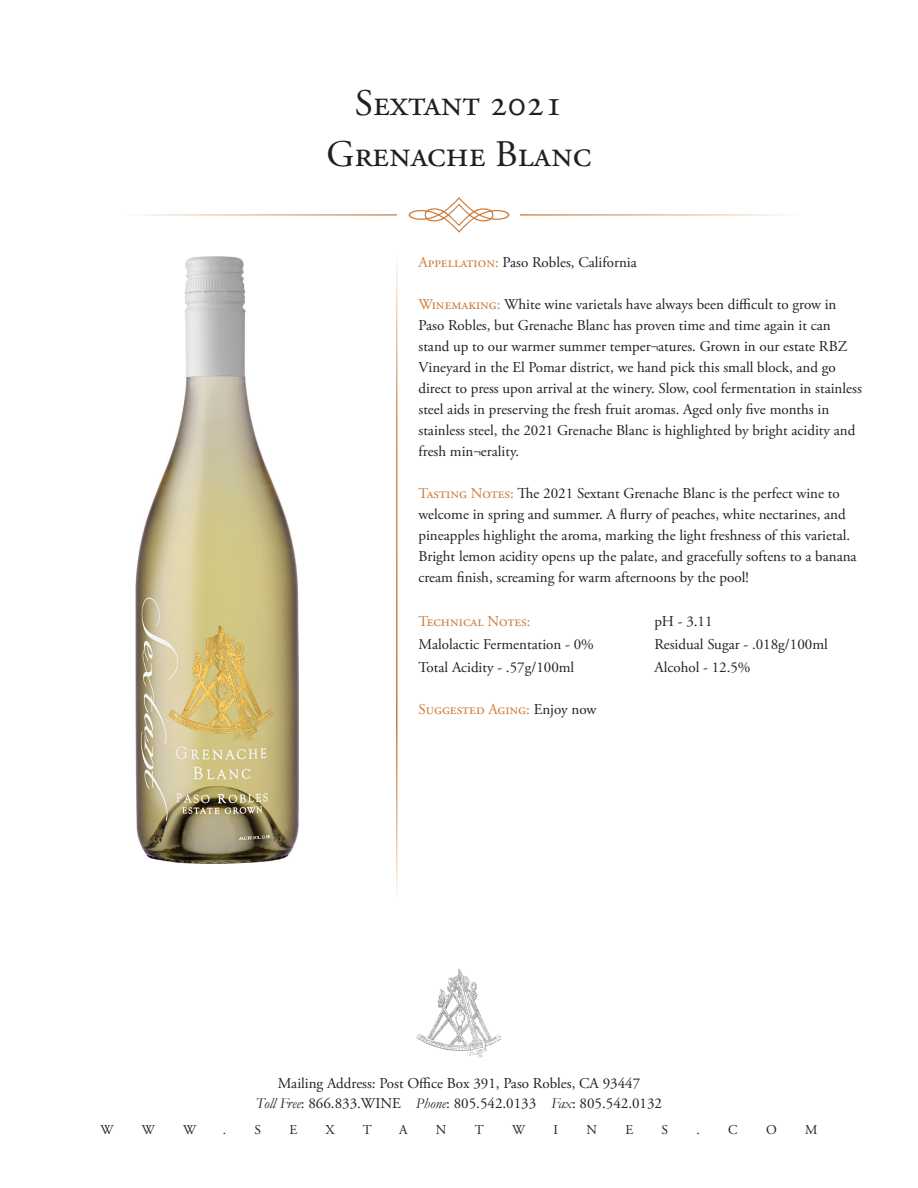
<style>
.page{position:relative;width:918px;height:1188px;background:#fff}
.page>*{position:absolute;margin:0;border:0;box-sizing:border-box;transform-origin:0 0}
.t1{font:37.5px "Adobe Garamond Pro";color:#231f20}
.t2{font:15px/21px "Adobe Garamond Pro";color:#231f20}
.t3{font:15px "Adobe Garamond Pro";color:#cc7b3a}
.t4{font:13.5px "Adobe Garamond Pro";color:#231f20}
.s1{color:#cc7b3a}
.s2{color:#231f20}
.s3{font-family:"Garamond";font-style:italic}
</style>
<div class="page">
<svg style="left:409px;top:197px;width:100px;height:36px"></svg>
<svg style="left:417px;top:969px;width:84px;height:88px"></svg>
<img style="left:135px;top:256px;width:164px;height:607px">
<p class="t1" style="left:355px;top:81px;width:210px">Sextant 2021</p>
<p class="t1" style="left:326px;top:132px;width:267px">Grenache Blanc</p>
<p class="t2" style="left:418px;top:253px;width:220px"><span class="s1">Appellation:</span> Paso Robles, California</p>
<p class="t2" style="left:418px;top:295px;width:445px"><span class="s1">Winemaking:</span> White wine varietals have always been difficult to grow in Paso Robles, but Grenache Blanc has proven time and time again it can stand up to our warmer summer temper¬atures. Grown in our estate RBZ Vineyard in the El Pomar district, we hand pick this small block, and go direct to press upon arrival at the winery. Slow, cool fermentation in stainless steel aids in preserving the fresh fruit aromas. Aged only five months in stainless steel, the 2021 Grenache Blanc is highlighted by bright acidity and fresh min¬erality.</p>
<p class="t2" style="left:418px;top:484px;width:440px"><span class="s1">Tasting Notes:</span> The 2021 Sextant Grenache Blanc is the perfect wine to welcome in spring and summer. A flurry of peaches, white nectarines, and pineapples highlight the aroma, marking the light freshness of this varietal.<br>Bright lemon acidity opens up the palate, and gracefully softens to a banana cream finish, screaming for warm afternoons by the pool!</p>
<p class="t3" style="left:418px;top:612px;width:114px">Technical Notes:</p>
<p class="t2" style="left:654px;top:612px;width:60px">pH - 3.11</p>
<p class="t2" style="left:418px;top:634px;width:177px">Malolactic Fermentation - 0%</p>
<p class="t2" style="left:654px;top:634px;width:175px">Residual Sugar - .018g/100ml</p>
<p class="t2" style="left:418px;top:657px;width:157px">Total Acidity - .57g/100ml</p>
<p class="t2" style="left:654px;top:657px;width:98px">Alcohol - 12.5%</p>
<p class="t3" style="left:418px;top:700px;width:179px">Suggested Aging: <span class="s2">Enjoy now</span></p>
<p class="t2" style="left:256px;top:1074px;width:408px;line-height:19.5px;text-align:center">Mailing Address: Post Office Box 391, Paso Robles, CA 93447<br><span class="s3">Toll Free</span>: 866.833.WINE <span class="s3">Phone</span>: 805.542.0133 <span class="s3">Fax</span>: 805.542.0132</p>
<p class="t4" style="left:101px;top:1122px;width:14px">W</p>
<p class="t4" style="left:142px;top:1122px;width:14px">W</p>
<p class="t4" style="left:183px;top:1122px;width:14px">W</p>
<p class="t4" style="left:223px;top:1122px;width:5px">.</p>
<p class="t4" style="left:255px;top:1122px;width:8px">S</p>
<p class="t4" style="left:290px;top:1122px;width:9px">E</p>
<p class="t4" style="left:326px;top:1122px;width:10px">X</p>
<p class="t4" style="left:363px;top:1122px;width:10px">T</p>
<p class="t4" style="left:399px;top:1122px;width:10px">A</p>
<p class="t4" style="left:436px;top:1122px;width:12px">N</p>
<p class="t4" style="left:475px;top:1122px;width:10px">T</p>
<p class="t4" style="left:512px;top:1122px;width:14px">W</p>
<p class="t4" style="left:554px;top:1122px;width:6px">I</p>
<p class="t4" style="left:586px;top:1122px;width:12px">N</p>
<p class="t4" style="left:625px;top:1122px;width:9px">E</p>
<p class="t4" style="left:662px;top:1122px;width:8px">S</p>
<p class="t4" style="left:697px;top:1122px;width:5px">.</p>
<p class="t4" style="left:728px;top:1122px;width:11px">C</p>
<p class="t4" style="left:766px;top:1122px;width:12px">O</p>
<p class="t4" style="left:805px;top:1122px;width:14px">M</p>
</div>
